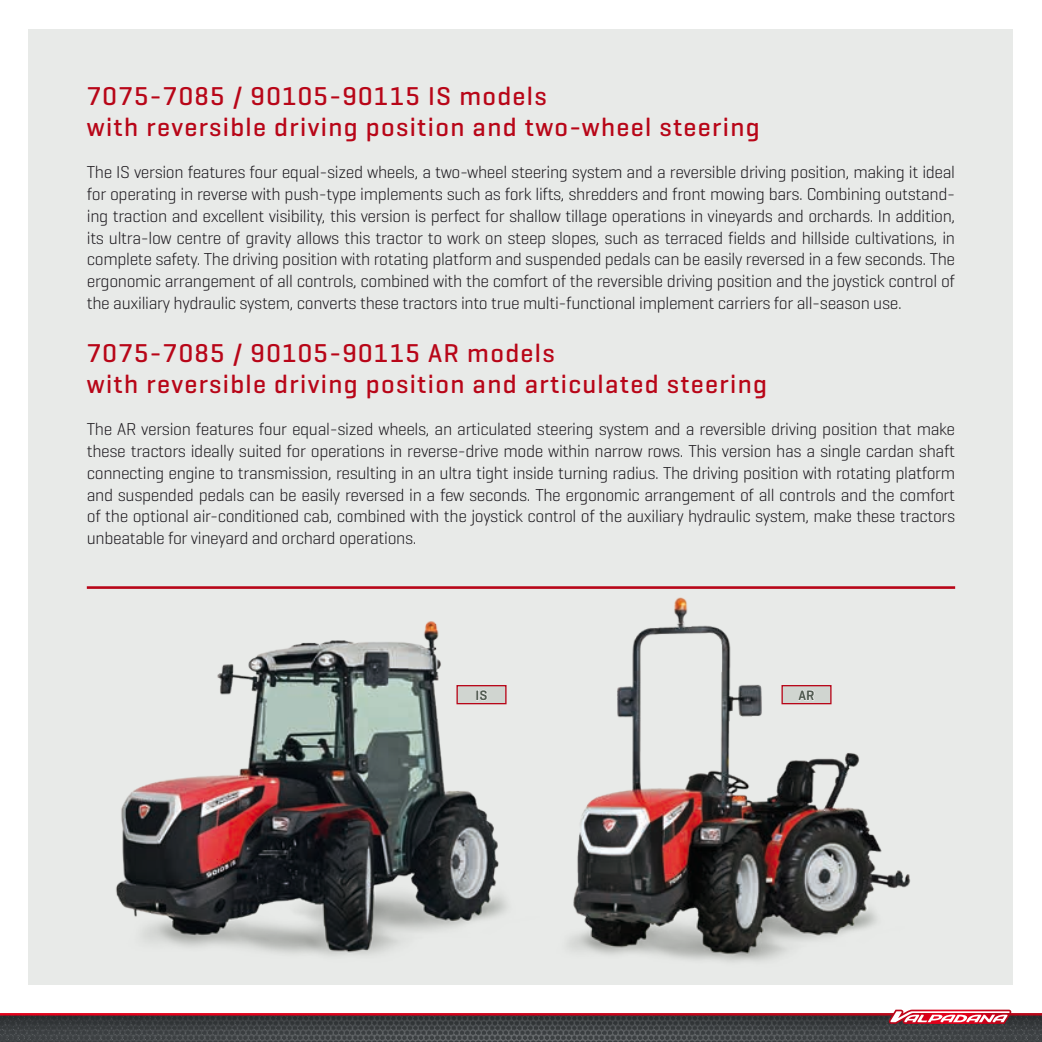
<style>
.page{position:relative;width:1042px;height:1042px;background:#fff}
.page>*{position:absolute;margin:0;border:0;box-sizing:border-box;transform-origin:0 0}
.t1{font:500 26.25px/31.5px "Geogrotesque";letter-spacing:.05em;color:#b80618}
.t2{font:300 17.5px/21.9px "Geogrotesque";letter-spacing:-.02em;color:#1a171c;text-align:justify}
.t3{font:600 14px "Geogrotesque";color:#525c52}
</style>
<div class="page">
<div style="left:29px;top:29px;width:984px;height:955px;background:#e8eae8"></div>
<img style="left:116px;top:621px;width:391px;height:335px">
<img style="left:568px;top:597px;width:343px;height:365px">
<hr style="left:87px;top:586px;width:868px;height:3px;background:#b80618">
<svg style="left:456px;top:684px;width:51px;height:21px"></svg>
<svg style="left:781px;top:684px;width:51px;height:21px"></svg>
<svg style="left:0;top:1009px;width:1042px;height:33px;background:#665559"></svg>
<h1 class="t1" style="left:87px;top:79px;width:674px">7075-7085 / 90105-90115 IS models<br>with reversible driving position and two-wheel steering</h1>
<p class="t2" style="left:87px;top:160px;width:870px">The IS version features four equal-sized wheels, a two-wheel steering system and a reversible driving position, making it ideal for operating in reverse with push-type implements such as fork lifts, shredders and front mowing bars. Combining outstand&shy;ing traction and excellent visibility, this version is perfect for shallow tillage operations in vineyards and orchards. In addition, its ultra-low centre of gravity allows this tractor to work on steep slopes, such as terraced fields and hillside cultivations, in complete safety. The driving position with rotating platform and suspended pedals can be easily reversed in a few seconds. The ergonomic arrangement of all controls, combined with the comfort of the reversible driving position and the joystick control of the auxiliary hydraulic system, converts these tractors into true multi-functional implement carriers for all-season use.</p>
<h1 class="t1" style="left:87px;top:336px;width:682px">7075-7085 / 90105-90115 AR models<br>with reversible driving position and articulated steering</h1>
<p class="t2" style="left:87px;top:417px;width:870px">The AR version features four equal-sized wheels, an articulated steering system and a reversible driving position that make these tractors ideally suited for operations in reverse-drive mode within narrow rows. This version has a single cardan shaft connecting engine to transmission, resulting in an ultra tight inside turning radius. The driving position with rotating platform and suspended pedals can be easily reversed in a few seconds. The ergonomic arrangement of all controls and the comfort of the optional air-conditioned cab, combined with the joystick control of the auxiliary hydraulic system, make these tractors unbeatable for vineyard and orchard operations.</p>
<p class="t3" style="left:475px;top:686px;width:13px">IS</p>
<p class="t3" style="left:798px;top:686px;width:18px">AR</p>
</div>
